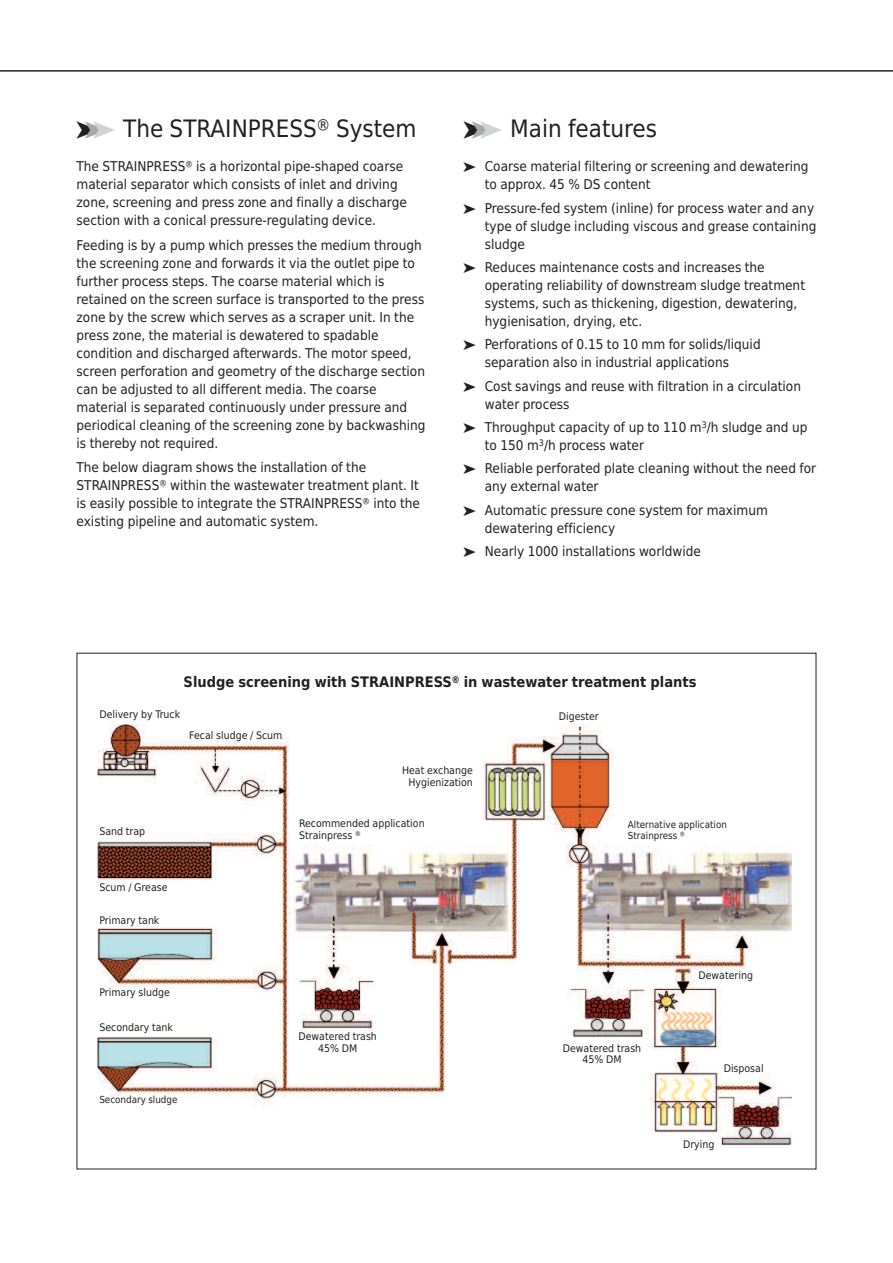
<style>
.page{position:relative;width:893px;height:1263px;background:#fff}
.page>*{position:absolute;margin:0;border:0;box-sizing:border-box;transform-origin:0 0}
.t1{font:24px "Huber Tec";color:#231f20}
.t2{font:700 14.55px "Huber Tec";color:#231f20}
.t3{font:13.5px/18px "Huber Tec";color:#231f20}
.t4{font:10.5px/12.1px "Huber Tec";color:#231f20;text-align:center}
.t5{font:9.75px/11.2px "Huber Tec";color:#231f20}
.s1{color:#a8a9ad}
.s2{color:#d1d2d4}
</style>
<div class="page">
<hr style="left:0;top:71px;width:893px;height:1px;background:#231f20">
<img style="left:98px;top:723px;width:693px;height:423px">
<h1 class="t1" style="left:77px;top:115px;width:341px">➤<span class="s1">➤</span><span class="s2">➤</span> The STRAINPRESS® System</h1>
<p class="t3" style="left:77px;top:158px;width:332px">The STRAINPRESS® is a horizontal pipe-shaped coarse material separator which consists of inlet and driving zone, screening and press zone and finally a discharge section with a conical pressure-regulating device.</p>
<p class="t3" style="left:77px;top:236px;width:351px">Feeding is by a pump which presses the medium through the screening zone and forwards it via the outlet pipe to further process steps. The coarse material which is retained on the screen surface is transported to the press zone by the screw which serves as a scraper unit. In the press zone, the material is dewatered to spadable condition and discharged afterwards. The motor speed, screen perforation and geometry of the discharge section can be adjusted to all different media. The coarse material is separated continuously under pressure and periodical cleaning of the screening zone by backwashing is thereby not required.</p>
<p class="t3" style="left:77px;top:458px;width:345px">The below diagram shows the installation of the STRAINPRESS® within the wastewater treatment plant. It is easily possible to integrate the STRAINPRESS® into the existing pipeline and automatic system.</p>
<h1 class="t1" style="left:463px;top:115px;width:195px">➤<span class="s1">➤</span><span class="s2">➤</span> Main features</h1>
<p class="t3" style="left:485px;top:158px;width:325px;text-indent:-21px">➤ Coarse material filtering or screening and dewatering to approx. 45 % DS content</p>
<p class="t3" style="left:485px;top:199px;width:333px;text-indent:-21px">➤ Pressure-fed system (inline) for process water and any type of sludge including viscous and grease containing sludge</p>
<p class="t3" style="left:485px;top:258px;width:322px;text-indent:-21px">➤ Reduces maintenance costs and increases the operating reliability of downstream sludge treatment systems, such as thickening, digestion, dewatering, hygienisation, drying, etc.</p>
<p class="t3" style="left:485px;top:336px;width:277px;text-indent:-21px">➤ Perforations of 0.15 to 10 mm for solids/liquid separation also in industrial applications</p>
<p class="t3" style="left:485px;top:377px;width:318px;text-indent:-21px">➤ Cost savings and reuse with filtration in a circulation water process</p>
<p class="t3" style="left:485px;top:418px;width:324px;text-indent:-21px">➤ Throughput capacity of up to 110 m<sup>3</sup>/h sludge and up to 150 m<sup>3</sup>/h process water</p>
<p class="t3" style="left:485px;top:459px;width:333px;text-indent:-21px">➤ Reliable perforated plate cleaning without the need for any external water</p>
<p class="t3" style="left:485px;top:501px;width:285px;text-indent:-21px">➤ Automatic pressure cone system for maximum dewatering efficiency</p>
<p class="t3" style="left:463px;top:542px;width:239px">➤ Nearly 1000 installations worldwide</p>
<p class="t2" style="left:184px;top:673px;width:514px">Sludge screening with STRAINPRESS® in wastewater treatment plants</p>
<p class="t4" style="left:99px;top:708px;width:82px">Delivery by Truck</p>
<p class="t4" style="left:189px;top:729px;width:95px">Fecal sludge / Scum</p>
<p class="t4" style="left:99px;top:825px;width:47px">Sand trap</p>
<p class="t4" style="left:99px;top:881px;width:70px">Scum / Grease</p>
<p class="t4" style="left:99px;top:914px;width:62px">Primary tank</p>
<p class="t4" style="left:402px;top:765px;width:72px;text-align:right">Heat exchange<br>Hygienization</p>
<p class="t4" style="left:299px;top:817px;width:127px;text-align:left">Recommended application<br>Strainpress ®</p>
<p class="t4" style="left:99px;top:986px;width:72px">Primary sludge</p>
<p class="t4" style="left:99px;top:1022px;width:75px">Secondary tank</p>
<p class="t5" style="left:99px;top:1094px;width:80px">Secondary sludge</p>
<p class="t4" style="left:298px;top:1030px;width:80px">Dewatered trash<br>45% DM</p>
<p class="t4" style="left:559px;top:710px;width:41px">Digester</p>
<p class="t5" style="left:628px;top:819px;width:100px">Alternative application<br>Strainpress ®</p>
<p class="t4" style="left:698px;top:969px;width:56px">Dewatering</p>
<p class="t4" style="left:563px;top:1043px;width:80px;line-height:11.2px">Dewatered trash<br>45% DM</p>
<p class="t4" style="left:724px;top:1062px;width:41px">Disposal</p>
<p class="t4" style="left:683px;top:1138px;width:33px">Drying</p>
</div>
